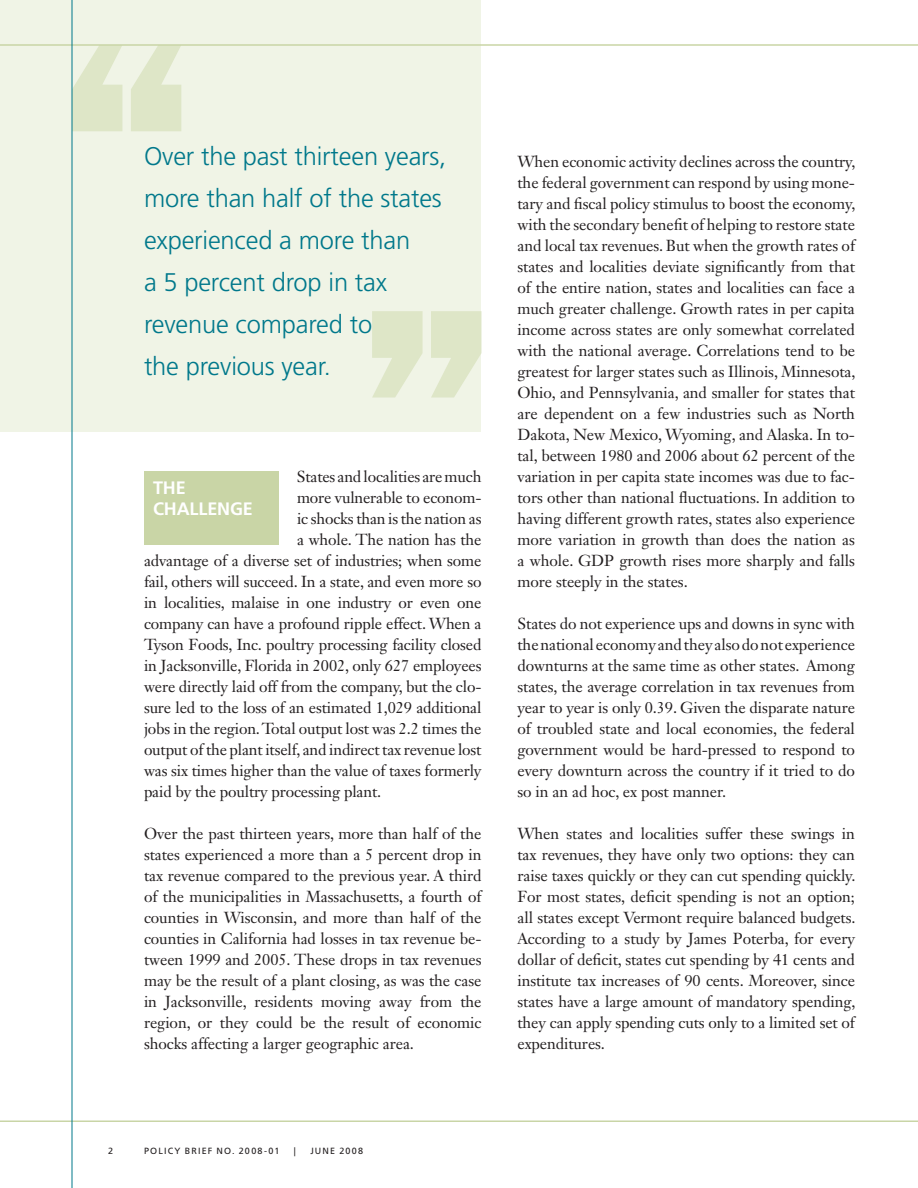
<style>
.page{position:relative;width:918px;height:1188px;background:#fff}
.page>*{position:absolute;margin:0;border:0;box-sizing:border-box;transform-origin:0 0}
._01_brief___pullquot{font:300 25.5px/42px "Frutiger LT Std";letter-spacing:-.005em;color:#00788b}
.t1{font:700 18px/21px "Frutiger LT Std";letter-spacing:-.005em;color:#fff}
._00_body_10_5_14{font:15.75px/21px "Janson Text LT Std";letter-spacing:-.005em;color:#231f20;text-align:justify}
.OTHER___brief_footer{font:9px "Frutiger LT Std";letter-spacing:.125em;color:#231f20}
</style>
<div class="page">
<div style="left:144px;top:471px;width:135px;height:73px;background:#c9d5a6"></div>
<hr style="left:0;top:1120px;width:918px;height:2px;background:#c9d5a6">
<div style="left:0;top:0;width:482px;height:432px;background:#f0f4e6"></div>
<svg style="left:73px;top:46px;width:108px;height:85px"></svg>
<svg style="left:372px;top:311px;width:109px;height:87px"></svg>
<hr style="left:0;top:44px;width:918px;height:2px;background:#c9d5a6">
<hr style="left:72px;top:0;width:1px;height:1188px;background:#00788b">
<p class="_01_brief___pullquot" style="left:144px;top:135px;width:304px">Over the past thirteen years, more than half of the states experienced a more than</p>
<p class="_01_brief___pullquot" style="left:144px;top:261px;width:245px">a 5 percent drop in tax revenue compared to</p>
<p class="_01_brief___pullquot" style="left:144px;top:345px;width:188px">the previous year.</p>
<p class="_00_body_10_5_14" style="left:297px;top:465px;width:186px">States and localities are much</p>
<p class="_00_body_10_5_14" style="left:297px;top:486px;width:186px">more vulnerable to econom-</p>
<p class="_00_body_10_5_14" style="left:297px;top:507px;width:186px">ic shocks than is the nation as</p>
<p class="_00_body_10_5_14" style="left:297px;top:528px;width:186px">a whole. The nation has the</p>
<p class="_00_body_10_5_14" style="left:144px;top:549px;width:339px">advantage of a diverse set of industries; when some</p>
<p class="_00_body_10_5_14" style="left:144px;top:570px;width:339px">fail, others will succeed. In a state, and even more so</p>
<p class="_00_body_10_5_14" style="left:144px;top:591px;width:339px">in localities, malaise in one industry or even one</p>
<p class="_00_body_10_5_14" style="left:144px;top:612px;width:339px">company can have a profound ripple effect. When a</p>
<p class="_00_body_10_5_14" style="left:144px;top:633px;width:339px">Tyson Foods, Inc. poultry processing facility closed</p>
<p class="_00_body_10_5_14" style="left:144px;top:654px;width:339px">in Jacksonville, Florida in 2002, only 627 employees</p>
<p class="_00_body_10_5_14" style="left:144px;top:675px;width:339px">were directly laid off from the company, but the clo-</p>
<p class="_00_body_10_5_14" style="left:144px;top:696px;width:339px">sure led to the loss of an estimated 1,029 additional</p>
<p class="_00_body_10_5_14" style="left:144px;top:717px;width:339px">jobs in the region. Total output lost was 2.2 times the</p>
<p class="_00_body_10_5_14" style="left:144px;top:738px;width:339px">output of the plant itself, and indirect tax revenue lost</p>
<p class="_00_body_10_5_14" style="left:144px;top:759px;width:339px">was six times higher than the value of taxes formerly</p>
<p class="_00_body_10_5_14" style="left:144px;top:780px;width:239px">paid by the poultry processing plant.</p>
<p class="_00_body_10_5_14" style="left:144px;top:822px;width:340px">Over the past thirteen years, more than half of the states experienced a more than a 5 percent drop in tax revenue compared to the previous year. A third of the municipalities in Massachusetts, a fourth of counties in Wisconsin, and more than half of the counties in California had losses in tax revenue be&shy;tween 1999 and 2005. These drops in tax revenues may be the result of a plant closing, as was the case in Jacksonville, residents moving away from the region, or they could be the result of economic shocks affecting a larger geographic area.</p>
<p class="t1" style="left:153px;top:477px;width:101px">THE<br>CHALLENGE</p>
<p class="_00_body_10_5_14" style="left:518px;top:150px;width:340px">When economic activity declines across the country, the federal government can respond by using mone&shy;tary and fiscal policy stimulus to boost the economy, with the secondary benefit of helping to restore state and local tax revenues. But when the growth rates of states and localities deviate significantly from that of the entire nation, states and localities can face a much greater challenge. Growth rates in per capita income across states are only somewhat correlated with the national average. Correlations tend to be greatest for larger states such as Illinois, Minnesota, Ohio, and Pennsylvania, and smaller for states that are dependent on a few industries such as North Dakota, New Mexico, Wyoming, and Alaska. In to&shy;tal, between 1980 and 2006 about 62 percent of the variation in per capita state incomes was due to fac&shy;tors other than national fluctuations. In addition to having different growth rates, states also experience more variation in growth than does the nation as a whole. GD P growth rises more sharply and falls more steeply in the states.</p>
<p class="_00_body_10_5_14" style="left:518px;top:612px;width:339px">States do not experience ups and downs in sync with the national economy and they also do not experience downturns at the same time as other states. Among states, the average correlation in tax revenues from year to year is only 0.39. Given the disparate nature of troubled state and local economies, the federal government would be hard-pressed to respond to every downturn across the country if it tried to do so in an ad hoc, ex post manner.</p>
<p class="_00_body_10_5_14" style="left:518px;top:822px;width:340px">When states and localities suffer these swings in tax revenues, they have only two options: they can raise taxes quickly or they can cut spending quickly.<br>For most states, deficit spending is not an option; all states except Vermont require balanced budgets.<br>According to a study by James Poterba, for every dollar of deficit, states cut spending by 41 cents and institute tax increases of 90 cents. Moreover, since states have a large amount of mandatory spending, they can apply spending cuts only to a limited set of expenditures.</p>
<p class="OTHER___brief_footer" style="left:144px;top:1145px;width:137px">POLICY bri ef NO. 2008-01</p>
<p class="OTHER___brief_footer" style="left:294px;top:1145px;width:3px">|</p>
<p class="OTHER___brief_footer" style="left:310px;top:1145px;width:54px">JUNE2008</p>
</div>
